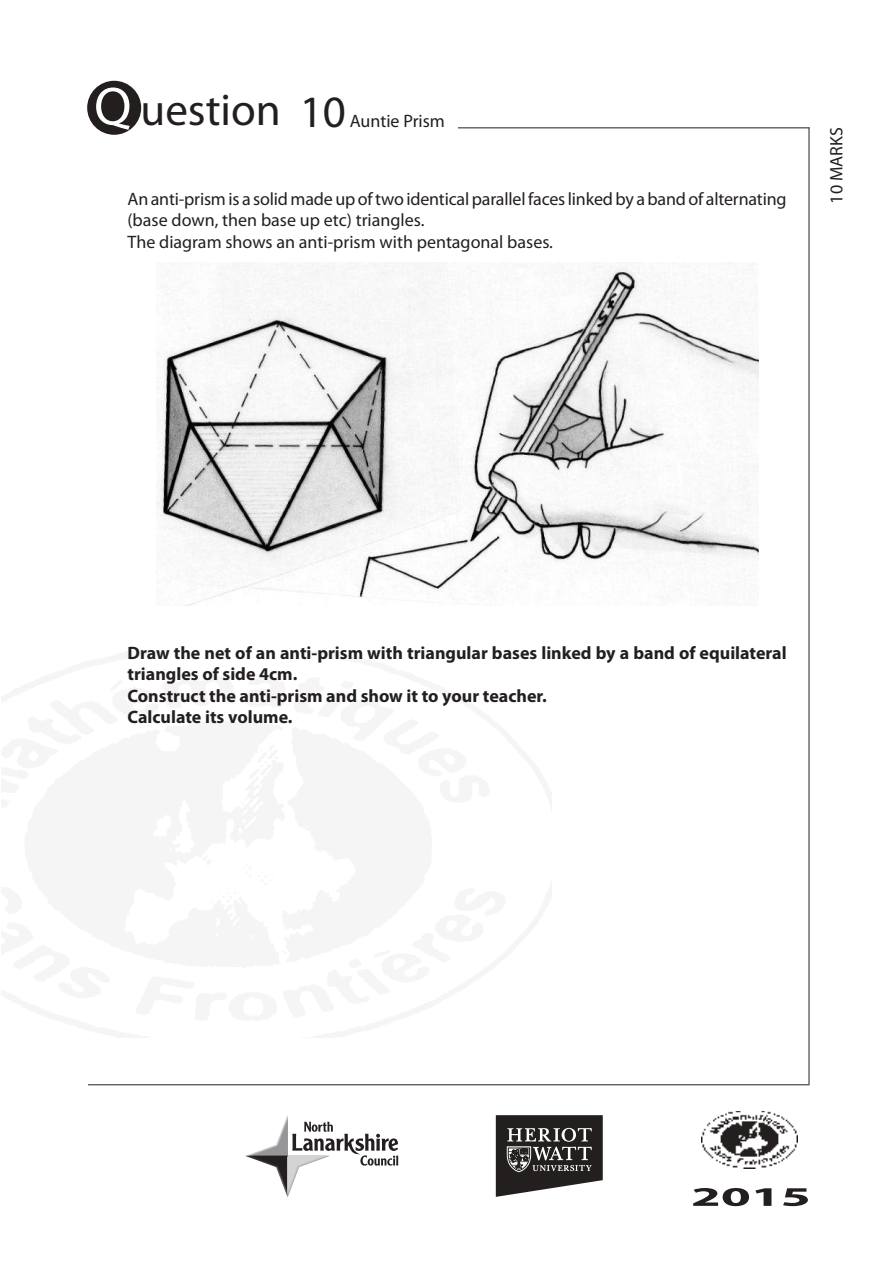
<style>
.page{position:relative;width:893px;height:1263px;background:#fff}
.page>*{position:absolute;margin:0;border:0;box-sizing:border-box;transform-origin:0 0}
.t1{font:45px "Myriad Pro";color:#241f1f}
.t2{font:700 27px "Myriad Pro";color:#241f1f;scale:2 1}
.t3{font:18px/21.6px "Myriad Pro";letter-spacing:-.005em;color:#241f1f}
.t4{font:700 18px/21.6px "Myriad Pro";color:#241f1f}
.s1{font-size:54px;color:#fff}
</style>
<div class="page">
<hr style="left:809px;top:128px;width:1px;height:957px;background:#241f1f">
<img style="left:701px;top:1111px;width:96px;height:57px">
<hr style="left:88px;top:1084px;width:721px;height:1px;background:#241f1f">
<div style="left:87px;top:81px;width:54px;height:54px;background:#241f1f;border-radius:50%"></div>
<svg style="left:245px;top:1115px;width:153px;height:82px"></svg>
<svg style="left:495px;top:1115px;width:108px;height:82px;background:#565252"></svg>
<hr style="left:458px;top:127px;width:352px;height:1px;background:#241f1f">
<img style="left:156px;top:262px;width:602px;height:343px">
<h1 class="t1" style="left:94px;top:85px;width:188px"><span class="s1">Q</span> uestion</h1>
<h1 class="t1" style="left:300px;top:88px;width:48px">10</h1>
<p class="t3" style="left:350px;top:111px;width:97px">Auntie Prism</p>
<p class="t3" style="left:128px;top:188px;width:660px">An anti-prism is a solid made up of two identical parallel faces linked by a band of alternating (base down, then base up etc) triangles.<br>The diagram shows an anti-prism with pentagonal bases.</p>
<p class="t3" style="left:826px;top:203px;width:77px;rotate:-90deg">10 MARKS</p>
<p class="t4" style="left:128px;top:642px;width:661px">Draw the net of an anti-prism with triangular bases linked by a band of equilateral triangles of side 4cm.<br>Construct the anti-prism and show it to your teacher.<br>Calculate its volume.</p>
<h2 class="t2" style="left:691px;top:1181px;width:61px">2015</h2>
</div>
